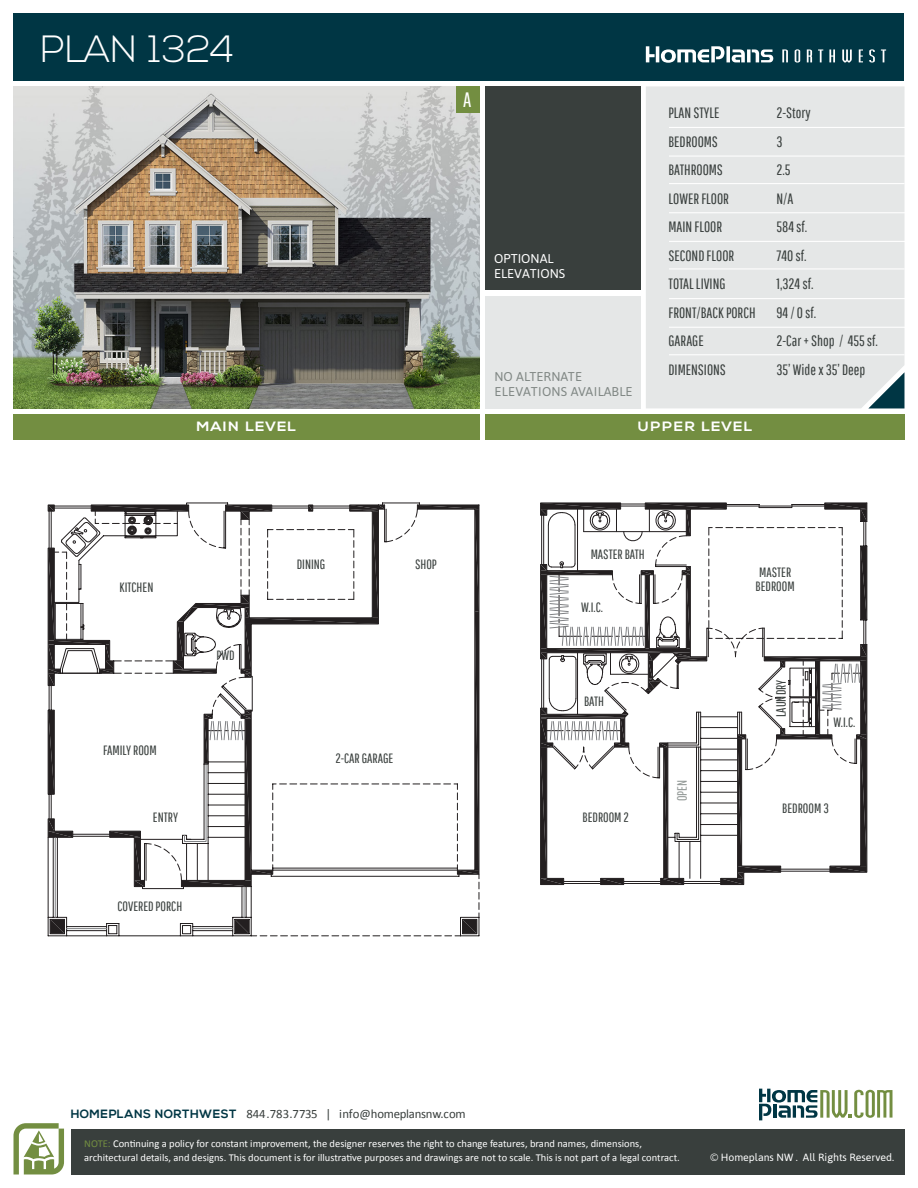
<style>
.page{position:relative;width:918px;height:1188px;background:#fff}
.page>*{position:absolute;margin:0;border:0;box-sizing:border-box;transform-origin:0 0}
.t1{font:300 37.95px "Nexa";color:#fff}
.t2{font:20.85px "Pathway Gothic One";color:#fff}
.t3{font:15px "Pathway Gothic One";color:#393f3d}
.t4{font:13.5px/13.5px "Pathway Gothic One";color:#393f3d}
.t5{font:700 13.5px "Nexa";letter-spacing:.09em;color:#fff;scale:1.11 1}
.t6{font:700 13.5px "Nexa";letter-spacing:.06em;color:#fff;scale:1.11 1}
.t7{font:13.5px "Pathway Gothic One";color:#939997}
.t8{font:12.75px "Calibri";letter-spacing:-.02em;color:#393f3d}
.t9{font:12.75px "Asap";letter-spacing:.02em;color:#808784}
.t10{font:12.75px "Asap";color:#fff}
.t11{font:12.75px "Asap";color:#808784}
.t12{font:10.5px/13.5px "Calibri";color:#fff}
.t13{font:10.5px "Asap";color:#fff}
.s1{font-family:"Nexa";font-weight:700;font-size:12px;color:#003644}
.s2{color:#738e41}
</style>
<div class="page">
<div style="left:14px;top:14px;width:890px;height:67px;background:#003644"></div>
<div style="left:71px;top:1129px;width:833px;height:45px;background:#393f3d"></div>
<svg style="left:14px;top:1123px;width:50px;height:52px"></svg>
<svg style="left:759px;top:1089px;width:134px;height:31px"></svg>
<svg style="left:818px;top:49px;width:5px;height:13px"></svg>
<svg style="left:842px;top:49px;width:10px;height:13px"></svg>
<svg style="left:869px;top:49px;width:6px;height:14px"></svg>
<svg style="left:795px;top:49px;width:5px;height:14px"></svg>
<svg style="left:807px;top:49px;width:5px;height:13px"></svg>
<svg style="left:829px;top:49px;width:6px;height:13px"></svg>
<svg style="left:859px;top:49px;width:4px;height:13px"></svg>
<svg style="left:782px;top:49px;width:6px;height:13px"></svg>
<svg style="left:881px;top:49px;width:5px;height:13px"></svg>
<svg style="left:646px;top:46px;width:127px;height:17px"></svg>
<img style="left:14px;top:86px;width:466px;height:322px">
<div style="left:456px;top:86px;width:23px;height:27px;background:#738e41"></div>
<div style="left:646px;top:86px;width:258px;height:322px;background:#e5e7e7"></div>
<hr style="left:669px;top:127px;width:240px;height:1px;background:#fff">
<hr style="left:669px;top:156px;width:240px;height:1px;background:#fff">
<hr style="left:669px;top:183px;width:236px;height:1px;background:#fff">
<svg style="left:868px;top:372px;width:36px;height:36px"></svg>
<hr style="left:669px;top:212px;width:240px;height:1px;background:#fff">
<hr style="left:669px;top:241px;width:240px;height:1px;background:#fff">
<hr style="left:669px;top:268px;width:236px;height:1px;background:#fff">
<hr style="left:669px;top:298px;width:240px;height:1px;background:#fff">
<hr style="left:669px;top:327px;width:240px;height:1px;background:#fff">
<hr style="left:669px;top:354px;width:236px;height:1px;background:#fff">
<div style="left:485px;top:414px;width:419px;height:25px;background:#738e41"></div>
<div style="left:14px;top:414px;width:466px;height:25px;background:#738e41"></div>
<div style="left:485px;top:296px;width:155px;height:113px;background:#e5e7e7"></div>
<div style="left:485px;top:86px;width:155px;height:204px;background:#393f3d"></div>
<svg style="left:48px;top:502px;width:432px;height:434px"></svg>
<svg style="left:541px;top:503px;width:326px;height:382px"></svg>
<p class="t1" style="left:40px;top:28px;width:195px">PLAN 1324</p>
<p class="t2" style="left:463px;top:87px;width:10px">A</p>
<p class="t10" style="left:494px;top:251px;width:61px">OPTIONAL</p>
<p class="t10" style="left:494px;top:266px;width:73px">ELEVATIONS</p>
<p class="t11" style="left:495px;top:369px;width:89px">NO ALTERNATE</p>
<p class="t9" style="left:495px;top:384px;width:139px">ELEVATIONS AVAILABLE</p>
<p class="t3" style="left:669px;top:104px;width:53px">PLAN STYLE</p>
<p class="t3" style="left:777px;top:104px;width:36px">2-Story</p>
<p class="t3" style="left:669px;top:132px;width:51px">BEDROOMS</p>
<p class="t3" style="left:777px;top:132px;width:8px">3</p>
<p class="t3" style="left:669px;top:161px;width:56px">BATHROOMS</p>
<p class="t3" style="left:777px;top:161px;width:16px">2.5</p>
<p class="t3" style="left:669px;top:189px;width:62px">LOWER FLOOR</p>
<p class="t3" style="left:777px;top:189px;width:19px">N/A</p>
<p class="t3" style="left:669px;top:218px;width:55px">MAIN FLOOR</p>
<p class="t3" style="left:777px;top:218px;width:32px">584 sf.</p>
<p class="t3" style="left:669px;top:246px;width:67px">SECOND FLOOR</p>
<p class="t3" style="left:777px;top:246px;width:32px">740 sf.</p>
<p class="t3" style="left:669px;top:275px;width:59px">TOTAL LIVING</p>
<p class="t3" style="left:777px;top:275px;width:38px">1,324 sf.</p>
<p class="t3" style="left:669px;top:303px;width:89px">FRONT/BACK PORCH</p>
<p class="t3" style="left:777px;top:303px;width:41px">94 / 0 sf.</p>
<p class="t3" style="left:669px;top:332px;width:37px">GARAGE</p>
<p class="t3" style="left:777px;top:332px;width:103px">2-Car + Shop / 455 sf.</p>
<p class="t3" style="left:669px;top:360px;width:59px">DIMENSIONS</p>
<p class="t3" style="left:777px;top:360px;width:90px">35’ Wide x 35’ Deep</p>
<p class="t6" style="left:197px;top:419px;width:91px">MAIN LEVEL</p>
<p class="t5" style="left:638px;top:419px;width:105px">UPPER LEVEL</p>
<p class="t4" style="left:120px;top:580px;width:35px">KITCHEN</p>
<p class="t4" style="left:103px;top:743px;width:55px">FAMILY ROOM</p>
<p class="t4" style="left:153px;top:810px;width:27px">ENTRY</p>
<p class="t4" style="left:117px;top:899px;width:66px">COVERED PORCH</p>
<p class="t4" style="left:216px;top:649px;width:20px">PWD</p>
<p class="t4" style="left:297px;top:557px;width:30px">DINING</p>
<p class="t4" style="left:415px;top:557px;width:23px">SHOP</p>
<p class="t4" style="left:335px;top:751px;width:60px">2-CAR GARAGE</p>
<p class="t4" style="left:591px;top:548px;width:56px">MASTER BATH</p>
<p class="t4" style="left:581px;top:601px;width:23px">W.I.C.</p>
<p class="t4" style="left:584px;top:694px;width:22px">BATH</p>
<p class="t4" style="left:583px;top:810px;width:48px">BEDROOM 2</p>
<p class="t7" style="left:674px;top:801px;width:23px;rotate:-90deg">OPEN</p>
<p class="t4" style="left:756px;top:565px;width:41px">MASTER<br>BEDROOM</p>
<p class="t4" style="left:774px;top:717px;width:39px;rotate:-90deg">LAUNDRY</p>
<p class="t4" style="left:834px;top:715px;width:23px">W.I.C.</p>
<p class="t4" style="left:782px;top:802px;width:48px">BEDROOM 3</p>
<p class="t8" style="left:71px;top:1106px;width:396px"><span class="s1">HOMEPLANS NORTHWEST</span> 844.783.7735 | info@homeplansnw.com</p>
<p class="t12" style="left:84px;top:1137px;width:597px"><span class="s2">NOTE:</span> Continuing a policy for constant improvement, the designer reserves the right to change features, brand names, dimensions, architectural details, and designs. This document is for illustrative purposes and drawings are not to scale. This is not part of a legal contract.</p>
<p class="t13" style="left:710px;top:1151px;width:185px">© Homeplans NW . All Rights Reserved.</p>
</div>
